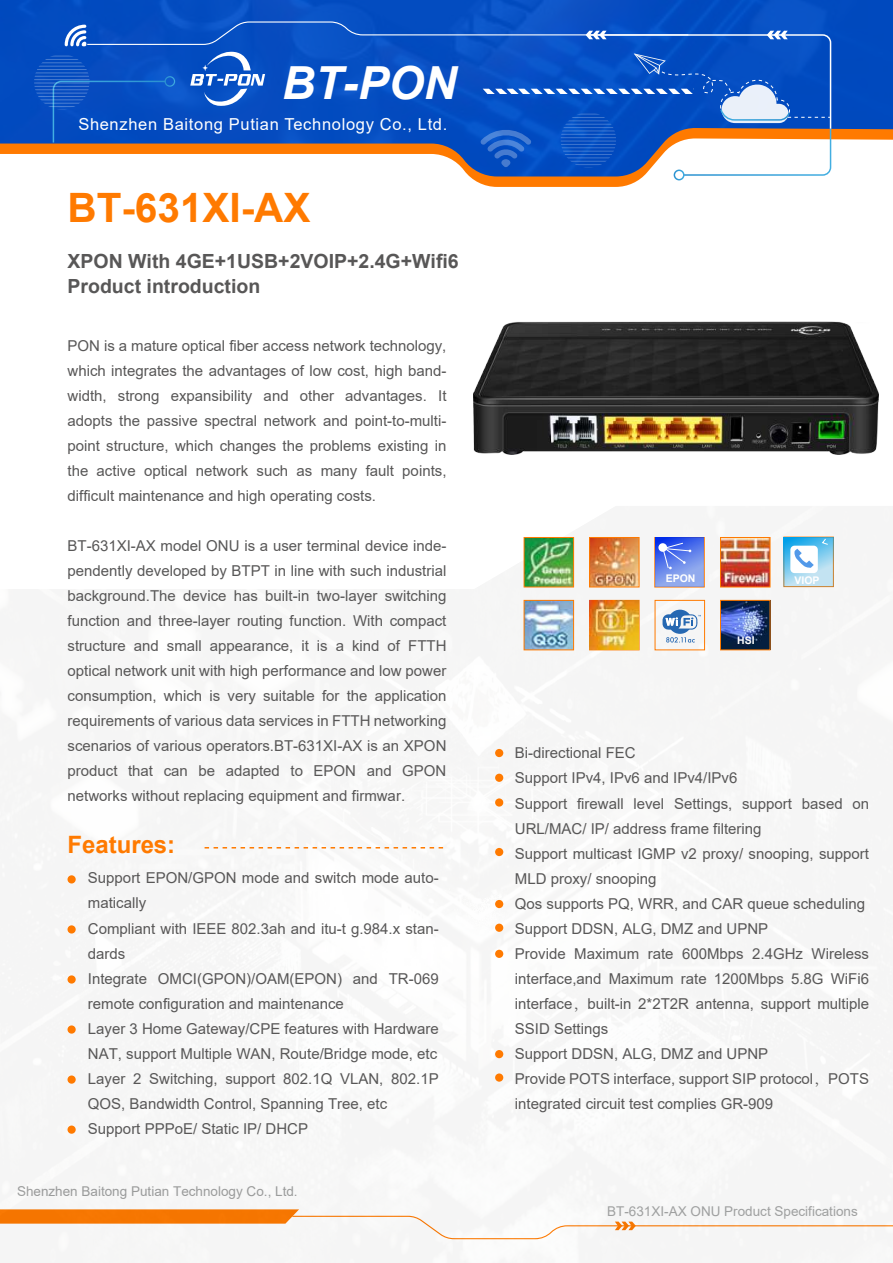
<style>
.page{position:relative;width:893px;height:1263px;background:#fff}
.page>*{position:absolute;margin:0;border:0;box-sizing:border-box;transform-origin:0 0}
.t1{font:italic 700 45.6px "Arial";color:#fff}
.t2{font:700 40.5px "Arial";color:#ff7a00}
.t3{font:700 24px "Arial";color:#ff7a00}
.t4{font:700 19.5px/25px "Arial";color:#585757}
.t5{font:16.5px "Arial";letter-spacing:.04em;color:#fff}
.t6{font:15px/25px "Arial";color:#585757;text-align:justify}
.t7{font:13.5px "Arial";color:#9fa0a0}
.t8{font:700 10.5px "Arial";color:#fff}
.s1{font-family:"Adobe Song Std";font-weight:300}
</style>
<div class="page">
<svg style="left:469px;top:176px;width:216px;height:11px;fill:#ff7a00"></svg>
<img style="left:0;top:0;width:893px;height:154px">
<div style="left:0;top:536px;width:893px;height:704px;background:#f6f6f6"></div>
<hr style="left:34px;top:56px;width:56px;height:1px;background:#fff">
<hr style="left:34px;top:59px;width:56px;height:1px;background:#fff">
<hr style="left:34px;top:62px;width:56px;height:1px;background:#fff">
<hr style="left:34px;top:66px;width:56px;height:1px;background:#fff">
<hr style="left:34px;top:69px;width:56px;height:1px;background:#fff">
<hr style="left:34px;top:72px;width:56px;height:1px;background:#fff">
<hr style="left:34px;top:76px;width:56px;height:1px;background:#fff">
<hr style="left:34px;top:79px;width:56px;height:1px;background:#fff">
<hr style="left:34px;top:83px;width:56px;height:1px;background:#fff">
<hr style="left:34px;top:86px;width:56px;height:1px;background:#fff">
<hr style="left:34px;top:89px;width:56px;height:1px;background:#fff">
<hr style="left:34px;top:93px;width:56px;height:1px;background:#fff">
<hr style="left:34px;top:96px;width:56px;height:1px;background:#fff">
<hr style="left:34px;top:99px;width:56px;height:1px;background:#fff">
<hr style="left:34px;top:103px;width:56px;height:1px;background:#fff">
<hr style="left:34px;top:106px;width:56px;height:1px;background:#fff">
<hr style="left:34px;top:110px;width:56px;height:1px;background:#fff">
<div style="left:674px;top:170px;width:10px;height:10px;border:2px solid #fff;border-radius:50%"></div>
<svg style="left:205px;top:847px;width:241px;height:1px"></svg>
<div style="left:589px;top:600px;width:50px;height:50px;border:1px solid #ff7a00"></div>
<div style="left:68px;top:875px;width:8px;height:8px;background:#ff7a00;border-radius:50%"></div>
<div style="left:495px;top:749px;width:8px;height:8px;background:#ff7a00;border-radius:50%"></div>
<div style="left:495px;top:774px;width:8px;height:8px;background:#ff7a00;border-radius:50%"></div>
<div style="left:495px;top:798px;width:8px;height:9px;background:#ff7a00;border-radius:50%"></div>
<div style="left:495px;top:848px;width:8px;height:8px;background:#ff7a00;border-radius:50%"></div>
<div style="left:495px;top:900px;width:8px;height:8px;background:#ff7a00;border-radius:50%"></div>
<div style="left:495px;top:924px;width:8px;height:8px;background:#ff7a00;border-radius:50%"></div>
<div style="left:495px;top:950px;width:8px;height:8px;background:#ff7a00;border-radius:50%"></div>
<div style="left:495px;top:1050px;width:8px;height:8px;background:#ff7a00;border-radius:50%"></div>
<div style="left:495px;top:1073px;width:8px;height:9px;background:#ff7a00;border-radius:50%"></div>
<div style="left:68px;top:925px;width:8px;height:8px;background:#ff7a00;border-radius:50%"></div>
<div style="left:68px;top:975px;width:8px;height:8px;background:#ff7a00;border-radius:50%"></div>
<div style="left:68px;top:1025px;width:8px;height:9px;background:#ff7a00;border-radius:50%"></div>
<div style="left:68px;top:1075px;width:8px;height:9px;background:#ff7a00;border-radius:50%"></div>
<div style="left:68px;top:1125px;width:8px;height:9px;background:#ff7a00;border-radius:50%"></div>
<svg style="left:52px;top:21px;width:780px;height:155px"></svg>
<img style="left:526px;top:539px;width:46px;height:46px">
<img style="left:591px;top:539px;width:46px;height:46px">
<img style="left:590px;top:601px;width:49px;height:48px">
<img style="left:526px;top:602px;width:46px;height:46px">
<img style="left:722px;top:539px;width:46px;height:46px">
<div style="left:720px;top:537px;width:50px;height:50px;border:1px solid #ff7a00"></div>
<div style="left:589px;top:537px;width:50px;height:50px;border:1px solid #ff7a00"></div>
<div style="left:524px;top:537px;width:50px;height:50px;border:1px solid #ff7a00"></div>
<div style="left:524px;top:600px;width:50px;height:50px;border:1px solid #ff7a00"></div>
<div style="left:655px;top:600px;width:50px;height:50px;border:1px solid #ff7a00"></div>
<svg style="left:662px;top:610px;width:39px;height:33px"></svg>
<svg style="left:784px;top:537px;width:49px;height:50px"></svg>
<div style="left:654px;top:537px;width:51px;height:50px;border:1px solid #ff7a00"></div>
<svg style="left:655px;top:538px;width:49px;height:49px"></svg>
<svg style="left:821px;top:538px;width:8px;height:7px"></svg>
<div style="left:790px;top:546px;width:28px;height:27px;background:#fff;border-radius:4px"></div>
<svg style="left:794px;top:549px;width:20px;height:19px"></svg>
<div style="left:658px;top:543px;width:9px;height:9px;background:#fff;border-radius:50%"></div>
<svg style="left:662px;top:542px;width:29px;height:27px"></svg>
<img style="left:722px;top:602px;width:46px;height:46px">
<div style="left:720px;top:600px;width:50px;height:50px;border:1px solid #ff7a00"></div>
<img style="left:474px;top:321px;width:404px;height:133px">
<h1 class="t1" style="left:282px;top:52px;width:176px">BT-PON</h1>
<p class="t5" style="left:78px;top:113px;width:371px">Shenzhen Baitong Putian Technology Co., Ltd.</p>
<h2 class="t2" style="left:68px;top:180px;width:245px">BT-631XI-AX</h2>
<h3 class="t4" style="left:68px;top:249px;width:393px">XPON With 4GE+1USB+2VOIP+2.4G+Wifi6<br>Product introduction</h3>
<p class="t6" style="left:68px;top:333px;width:380px">PON is a mature optical fiber access network technology, which integrates the advantages of low cost, high band&shy;width, strong expansibility and other advantages. It adopts the passive spectral network and point-to-multi&shy;point structure, which changes the problems existing in the active optical network such as many fault points, difficult maintenance and high operating costs.</p>
<p class="t6" style="left:68px;top:533px;width:380px">BT-631XI-AX model ONU is a user terminal device inde&shy;pendently developed by BTPT in line with such industrial background.The device has built-in two-layer switching function and three-layer routing function. With compact structure and small appearance, it is a kind of FTTH optical network unit with high performance and low power consumption, which is very suitable for the application requirements of various data services in FTTH networking scenarios of various operators.BT-631XI-AX is an XPON product that can be adapted to EPON and GPON networks without replacing equipment and firmwar.</p>
<h3 class="t3" style="left:68px;top:828px;width:109px">Features:</h3>
<p class="t6" style="left:88px;top:865px;width:352px;text-align:left">Support EPON/GPON mode and switch mode auto&shy;matically<br>Compliant with IEEE 802.3ah and itu-t g.984.x stan&shy;dards<br>Integrate OMCI(GPON)/OAM(EPON) and TR-069 remote configuration and maintenance<br>Layer 3 Home Gateway/CPE features with Hardware NAT, support Multiple WAN, Route/Bridge mode, etc Layer 2 Switching, support 802.1Q VLAN, 802.1P QOS, Bandwidth Control, Spanning Tree, etc Support PPPoE/ Static IP/ DHCP</p>
<p class="t7" style="left:17px;top:1182px;width:282px">Shenzhen Baitong Putian Technology Co., Ltd.</p>
<p class="t8" style="left:666px;top:570px;width:31px">EPON</p>
<p class="t8" style="left:794px;top:573px;width:27px">VIOP</p>
<p class="t8" style="left:737px;top:633px;width:19px">HSI</p>
<p class="t6" style="left:515px;top:741px;width:356px;text-align:left">Bi-directional FEC<br>Support IPv4, IPv6 and IPv4/IPv6<br>Support firewall level Settings, support based on URL/MAC/ IP/ address frame filtering<br>Support multicast IGMP v2 proxy/ snooping, support MLD proxy/ snooping<br>Qos supports PQ, WRR, and CAR queue scheduling Support DDSN, ALG, DMZ and UPNP<br>Provide Maximum rate 600Mbps 2.4GHz Wireless interface,and Maximum rate 1200Mbps 5.8G WiFi6 interface<span class="s1">，</span>built-in 2*2T2R antenna, support multiple SSID Settings<br>Support DDSN, ALG, DMZ and UPNP<br>Provide POTS interface, support SIP protocol<span class="s1">，</span>POTS integrated circuit test complies GR-909</p>
<p class="t7" style="left:607px;top:1202px;width:252px">BT-631XI-AX ONU Product Specifications</p>
</div>
